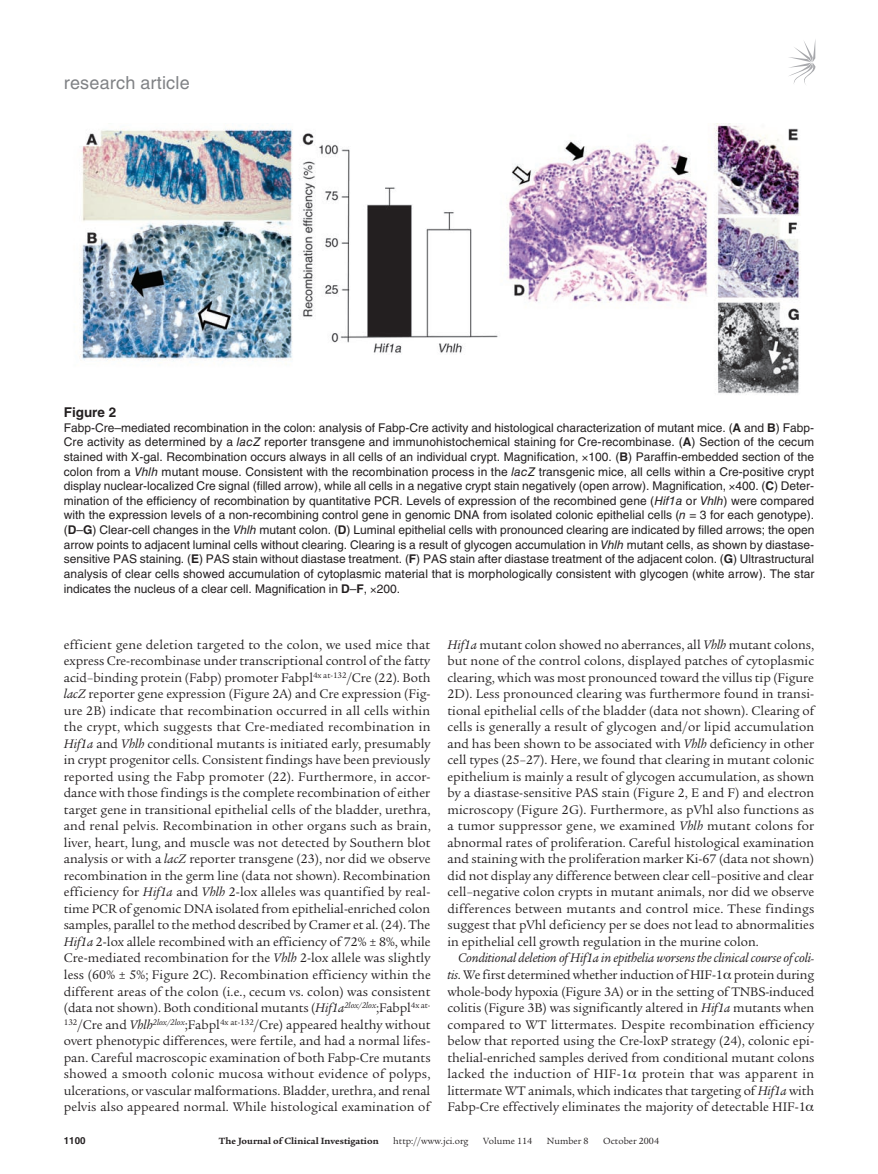
<style>
.page{position:relative;width:878px;height:1174px;background:#fff}
.page>*{position:absolute;margin:0;border:0;box-sizing:border-box;transform-origin:0 0}
.t1{font:18px "Helvetica LT Std";letter-spacing:.01em;color:#808285}
.t2{font:13.5px/16.5px "Legacy Serif Std";color:#231f20;text-align:justify}
.t3{font:700 13.5px "Helvetica LT Std";color:#231f20}
.t4{font:12px/14.7px "Helvetica LT Std";color:#231f20;text-align:justify}
.t5{font:9.75px "Legacy Serif Std";color:#231f20}
.t6{font:700 9.75px "Legacy Serif Std";color:#231f20}
.t7{font:700 9.75px "Helvetica LT Std";color:#231f20}
.s1{font-weight:700}
.s2{font-style:italic}
</style>
<div class="page">
<svg style="left:789px;top:41px;width:26px;height:44px"></svg>
<img style="left:79px;top:124px;width:721px;height:271px">
<h1 class="t1" style="left:64px;top:72px;width:127px">research article</h1>
<p class="t3" style="left:64px;top:404px;width:54px">Figure 2</p>
<p class="t4" style="left:64px;top:420px;width:752px">Fabp-Cre–mediated recombination in the colon: analysis of Fabp-Cre activity and histological characterization of mutant mice. (<span class="s1">A</span> and <span class="s1">B</span>) Fabp-Cre activity as determined by a <span class="s2">lacZ</span> reporter transgene and immunohistochemical staining for Cre-recombinase. (<span class="s1">A</span>) Section of the cecum stained with X-gal. Recombination occurs always in all cells of an individual crypt. Magnification, 100. (<span class="s1">B</span>) Paraffin-embedded section of the colon from a <span class="s2">Vhlh</span> mutant mouse. Consistent with the recombination process in the <span class="s2">lacZ</span> transgenic mice, all cells within a Cre-positive crypt display nuclear-localized Cre signal (filled arrow), while all cells in a negative crypt stain negatively (open arrow). Magnification, 400. (<span class="s1">C</span>) Deter&shy;mination of the efficiency of recombination by quantitative PCR. Levels of expression of the recombined gene (<span class="s2">Hif1a</span> or <span class="s2">Vhlh</span>) were compared with the expression levels of a non-recombining control gene in genomic DNA from isolated colonic epithelial cells (<span class="s2">n</span> = 3 for each genotype). (<span class="s1">D</span>–<span class="s1">G</span>) Clear-cell changes in the <span class="s2">Vhlh</span> mutant colon. (<span class="s1">D</span>) Luminal epithelial cells with pronounced clearing are indicated by filled arrows; the open arrow points to adjacent luminal cells without clearing. Clearing is a result of glycogen accumulation in <span class="s2">Vhlh</span> mutant cells, as shown by diastase&shy;sensitive PAS staining. (<span class="s1">E</span>) PAS stain without diastase treatment. (<span class="s1">F</span>) PAS stain after diastase treatment of the adjacent colon. (<span class="s1">G</span>) Ultrastructural analysis of clear cells showed accumulation of cytoplasmic material that is morphologically consistent with glycogen (white arrow). The star indicates the nucleus of a clear cell. Magnification in <span class="s1">D</span>–<span class="s1">F</span>, 200.</p>
<p class="t2" style="left:64px;top:636px;width:368px">efficient gene deletion targeted to the colon, we used mice that express Cre-recombinase under transcriptional control of the fatty acid–binding protein (Fabp) promoter Fabpl<sup>4x</sup> <sup>at-132</sup>/Cre (22). Both <span class="s2">lacZ</span> reporter gene expression (Figure 2A) and Cre expression (Fig&shy;ure 2B) indicate that recombination occurred in all cells within the crypt, which suggests that Cre-mediated recombination in <span class="s2">Hif1a</span> and <span class="s2">Vhlh</span> conditional mutants is initiated early, presumably in crypt progenitor cells. Consistent findings have been previously reported using the Fabp promoter (22). Furthermore, in accor&shy;dance with those findings is the complete recombination of either target gene in transitional epithelial cells of the bladder, urethra, and renal pelvis. Recombination in other organs such as brain, liver, heart, lung, and muscle was not detected by Southern blot analysis or with a <span class="s2">lacZ</span> reporter transgene (23), nor did we observe recombination in the germ line (data not shown). Recombination efficiency for <span class="s2">Hif1a</span> and <span class="s2">Vhlh</span> 2-lox alleles was quantified by real&shy;time PCR of genomic DNA isolated from epithelial-enriched colon samples, parallel to the method described by Cramer et al. (24). The <span class="s2">Hif1a</span> 2-lox allele recombined with an efficiency of 72% ± 8%, while Cre-mediated recombination for the <span class="s2">Vhlh</span> 2-lox allele was slightly less (60% ± 5%; Figure 2C). Recombination efficiency within the different areas of the colon (i.e., cecum vs. colon) was consistent (data not shown). Both conditional mutants (<span class="s2">Hif1a</span><sup>2lox/2lox</sup>;Fabpl<sup>4x</sup> <sup>at-132</sup>/Cre and <span class="s2">Vhlh</span><sup>2lox/2lox</sup>;Fabpl<sup>4x</sup> <sup>at-132</sup>/Cre) appeared healthy without overt phenotypic differences, were fertile, and had a normal lifes&shy;pan. Careful macroscopic examination of both Fabp-Cre mutants showed a smooth colonic mucosa without evidence of polyps, ulcerations, or vascular malformations. Bladder, urethra, and renal pelvis also appeared normal. While histological examination of</p>
<p class="t2" style="left:447px;top:636px;width:368px"><span class="s2">Hif1a</span> mutant colon showed no aberrances, all <span class="s2">Vhlh</span> mutant colons, but none of the control colons, displayed patches of cytoplasmic clearing, which was most pronounced toward the villus tip (Figure 2D). Less pronounced clearing was furthermore found in transi&shy;tional epithelial cells of the bladder (data not shown). Clearing of cells is generally a result of glycogen and/or lipid accumulation and has been shown to be associated with <span class="s2">Vhlh</span> deficiency in other cell types (25–27). Here, we found that clearing in mutant colonic epithelium is mainly a result of glycogen accumulation, as shown by a diastase-sensitive PAS stain (Figure 2, E and F) and electron microscopy (Figure 2G). Furthermore, as pVhl also functions as a tumor suppressor gene, we examined <span class="s2">Vhlh</span> mutant colons for abnormal rates of proliferation. Careful histological examination and staining with the proliferation marker Ki-67 (data not shown) did not display any difference between clear cell–positive and clear cell–negative colon crypts in mutant animals, nor did we observe differences between mutants and control mice. These findings suggest that pVhl deficiency per se does not lead to abnormalities in epithelial cell growth regulation in the murine colon.</p>
<p class="t2" style="left:447px;top:950px;width:368px;text-indent:11px"><span class="s2">Conditional deletion of Hif1a in epithelia worsens the clinical course of coli&shy;tis</span>. We first determined whether induction of HIF-1 protein during whole-body hypoxia (Figure 3A) or in the setting of TNBS-induced colitis (Figure 3B) was significantly altered in <span class="s2">Hif1a</span> mutants when compared to WT littermates. Despite recombination efficiency below that reported using the Cre-loxP strategy (24), colonic epi&shy;thelial-enriched samples derived from conditional mutant colons lacked the induction of HIF-1 protein that was apparent in littermate WT animals, which indicates that targeting of <span class="s2">Hif1a</span> with Fabp-Cre effectively eliminates the majority of detectable HIF-1</p>
<p class="t7" style="left:64px;top:1134px;width:23px">1100</p>
<p class="t6" style="left:219px;top:1135px;width:161px">The Journal of Clinical Investigation</p>
<p class="t5" style="left:393px;top:1135px;width:77px">http://www.jci.org</p>
<p class="t5" style="left:483px;top:1135px;width:50px">Volume 114</p>
<p class="t5" style="left:547px;top:1135px;width:43px">Number 8</p>
<p class="t5" style="left:603px;top:1135px;width:57px">October 2004</p>
</div>
